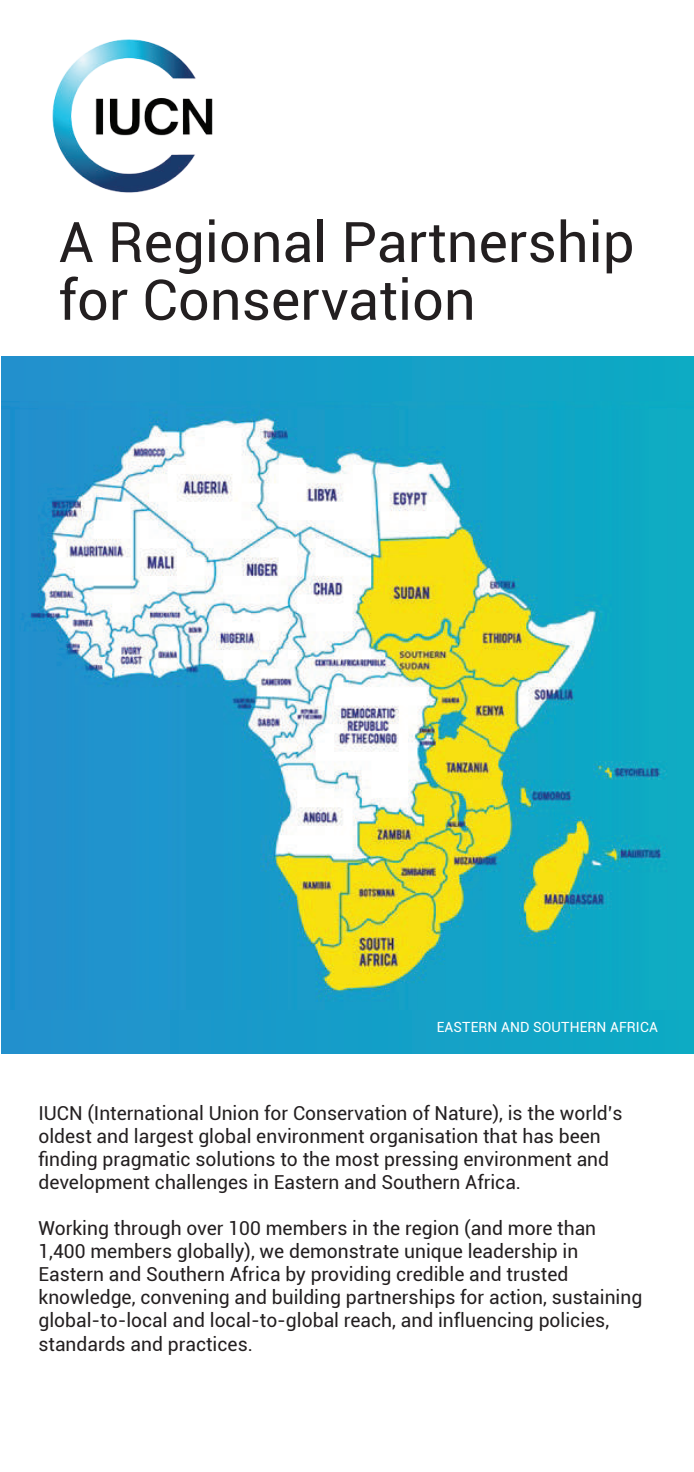
<style>
.page{position:relative;width:694px;height:1472px;background:#fff}
.page>*{position:absolute;margin:0;border:0;box-sizing:border-box;transform-origin:0 0}
.t1{font:56px/57.8px "Roboto";color:#231f20}
.t2{font:19.25px/23.1px "Roboto";color:#231f20}
.t3{font:14px "Roboto";letter-spacing:.01em;color:#fff}
</style>
<div class="page">
<div style="left:1px;top:356px;width:692px;height:697px;background:linear-gradient(to right,#2390cd,#0babc4)"></div>
<img style="left:1px;top:401px;width:692px;height:609px">
<img style="left:52px;top:39px;width:161px;height:154px">
<h1 class="t1" style="left:59px;top:211px;width:577px">A Regional Partnership for Conservation</h1>
<p class="t3" style="left:436px;top:1017px;width:222px">EASTERN AND SOUTHERN AFRICA</p>
<p class="t2" style="left:38px;top:1100px;width:585px">IUCN (International Union for Conservation of Nature), is the world’s oldest and largest global environment organisation that has been finding pragmatic solutions to the most pressing environment and development challenges in Eastern and Southern Africa.</p>
<p class="t2" style="left:38px;top:1216px;width:605px">Working through over 100 members in the region (and more than 1,400 members globally), we demonstrate unique leadership in Eastern and Southern Africa by providing credible and trusted knowledge, convening and building partnerships for action, sustaining global-to-local and local-to-global reach, and influencing policies, standards and practices.</p>
</div>
